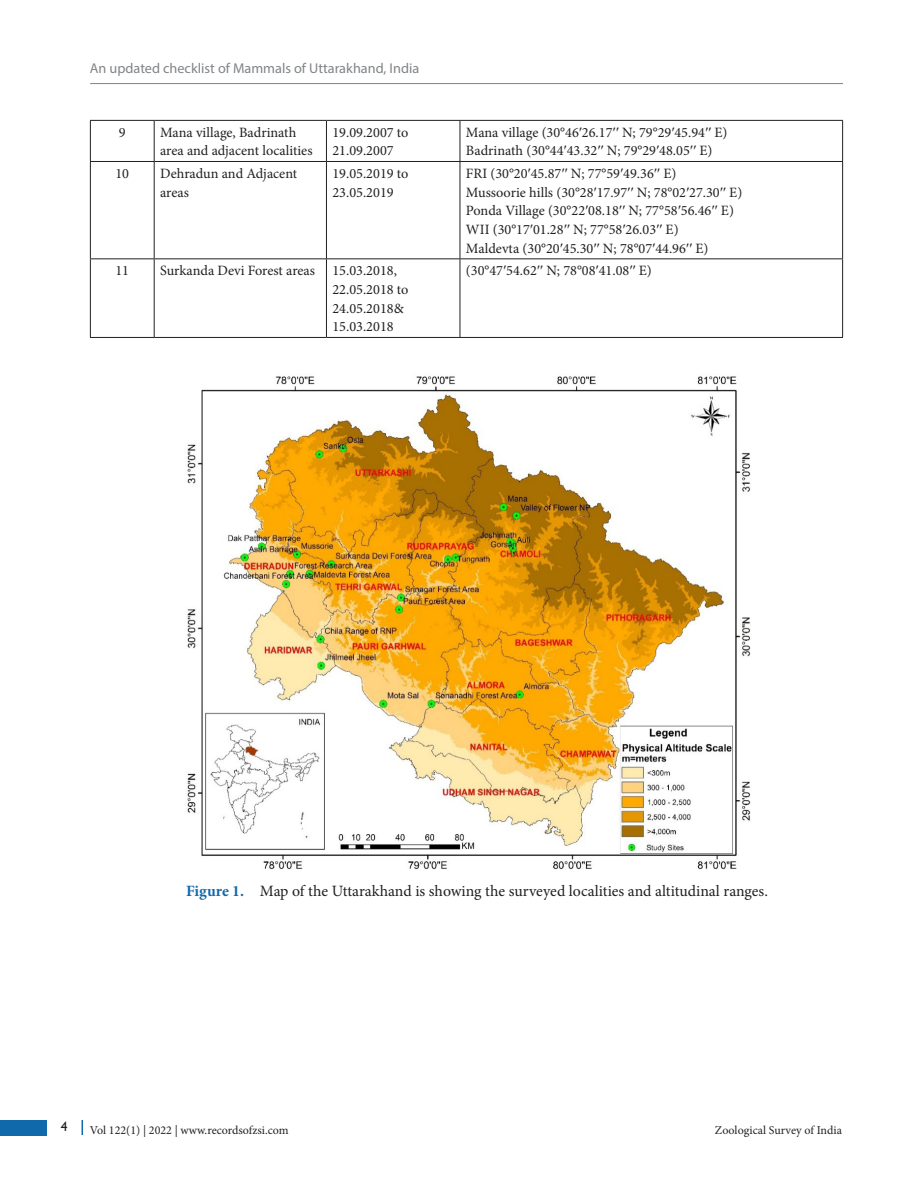
<style>
.page{position:relative;width:918px;height:1188px;background:#fff}
.page>*{position:absolute;margin:0;border:0;box-sizing:border-box;transform-origin:0 0}
.FigureTitle{font:15.75px "Minion Pro";letter-spacing:-.005em;color:#231f20}
.Table_Text{font:14.25px/18.8px "Minion Pro";color:#231f20}
.t1{font:14.25px "Myriad Pro";color:#818487}
.t2{font:13.5px "Gill Sans";color:#231f20}
.t3{font:12px "Minion Pro";color:#231f20}
.s1{font-family:"Times New Roman"}
.s2{font-weight:700;color:#0f69ab}
</style>
<div class="page">
<div style="left:0;top:1120px;width:47px;height:15px;background:#0f69ab"></div>
<svg style="left:82px;top:1120px;width:1px;height:15px"></svg>
<hr style="left:90px;top:83px;width:753px;height:1px;background:#818487">
<hr style="left:90px;top:120px;width:64px;height:1px;background:#231f20">
<hr style="left:90px;top:121px;width:1px;height:40px;background:#231f20">
<hr style="left:154px;top:120px;width:172px;height:1px;background:#231f20">
<hr style="left:154px;top:121px;width:1px;height:40px;background:#231f20">
<hr style="left:326px;top:120px;width:134px;height:1px;background:#231f20">
<hr style="left:326px;top:121px;width:1px;height:40px;background:#231f20">
<hr style="left:460px;top:120px;width:383px;height:1px;background:#231f20">
<hr style="left:460px;top:121px;width:1px;height:40px;background:#231f20">
<hr style="left:842px;top:121px;width:1px;height:40px;background:#231f20">
<hr style="left:90px;top:161px;width:64px;height:1px;background:#231f20">
<hr style="left:90px;top:162px;width:1px;height:96px;background:#231f20">
<hr style="left:154px;top:161px;width:172px;height:1px;background:#231f20">
<hr style="left:154px;top:162px;width:1px;height:96px;background:#231f20">
<hr style="left:326px;top:161px;width:134px;height:1px;background:#231f20">
<hr style="left:326px;top:162px;width:1px;height:96px;background:#231f20">
<hr style="left:460px;top:161px;width:383px;height:1px;background:#231f20">
<hr style="left:460px;top:162px;width:1px;height:96px;background:#231f20">
<hr style="left:842px;top:162px;width:1px;height:96px;background:#231f20">
<hr style="left:90px;top:258px;width:64px;height:1px;background:#231f20">
<hr style="left:90px;top:259px;width:1px;height:78px;background:#231f20">
<hr style="left:154px;top:258px;width:172px;height:1px;background:#231f20">
<hr style="left:154px;top:259px;width:1px;height:78px;background:#231f20">
<hr style="left:326px;top:258px;width:134px;height:1px;background:#231f20">
<hr style="left:326px;top:259px;width:1px;height:78px;background:#231f20">
<hr style="left:460px;top:258px;width:383px;height:1px;background:#231f20">
<hr style="left:460px;top:259px;width:1px;height:78px;background:#231f20">
<hr style="left:842px;top:259px;width:1px;height:78px;background:#231f20">
<hr style="left:90px;top:337px;width:64px;height:1px;background:#231f20">
<hr style="left:154px;top:337px;width:172px;height:1px;background:#231f20">
<hr style="left:326px;top:337px;width:134px;height:1px;background:#231f20">
<hr style="left:460px;top:337px;width:383px;height:1px;background:#231f20">
<img style="left:187px;top:376px;width:564px;height:494px">
<p class="t1" style="left:90px;top:59px;width:331px">An updated checklist of Mammals of Uttarakhand, India</p>
<p class="Table_Text" style="left:119px;top:123px;width:8px">9</p>
<p class="Table_Text" style="left:160px;top:123px;width:154px">Mana village, Badrinath area and adjacent localities</p>
<p class="Table_Text" style="left:332px;top:123px;width:77px">19.09.2007 to<br>21.09.2007</p>
<p class="Table_Text" style="left:466px;top:123px;width:263px">Mana village (30°46<span class="s1">′</span>26.17<span class="s1">′′</span> N; 79°29<span class="s1">′</span>45.94<span class="s1">′′</span> E)</p>
<p class="Table_Text" style="left:466px;top:142px;width:248px">Badrinath (30°44<span class="s1">′</span>43.32<span class="s1">′′</span> N; 79°29<span class="s1">′</span>48.05<span class="s1">′′</span> E)</p>
<p class="Table_Text" style="left:115px;top:164px;width:15px">10</p>
<p class="Table_Text" style="left:160px;top:164px;width:139px">Dehradun and Adjacent areas</p>
<p class="Table_Text" style="left:332px;top:164px;width:77px">19.05.2019 to<br>23.05.2019</p>
<p class="Table_Text" style="left:466px;top:164px;width:212px">FRI (30°20<span class="s1">′</span>45.87<span class="s1">′′</span> N; 77°59<span class="s1">′</span>49.36<span class="s1">′′</span> E)</p>
<p class="Table_Text" style="left:466px;top:183px;width:278px">Mussoorie hills (30°28<span class="s1">′</span>17.97<span class="s1">′′</span> N; 78°02<span class="s1">′</span>27.30<span class="s1">′′</span> E)</p>
<p class="Table_Text" style="left:466px;top:201px;width:269px">Ponda Village (30°22<span class="s1">′</span>08.18<span class="s1">′′</span> N; 77°58<span class="s1">′</span>56.46<span class="s1">′′</span> E)</p>
<p class="Table_Text" style="left:466px;top:220px;width:214px">WII (30°17<span class="s1">′</span>01.28<span class="s1">′′</span> N; 77°58<span class="s1">′</span>26.03<span class="s1">′′</span> E)</p>
<p class="Table_Text" style="left:466px;top:239px;width:244px">Maldevta (30°20<span class="s1">′</span>45.30<span class="s1">′′</span> N; 78°07<span class="s1">′</span>44.96<span class="s1">′′</span> E)</p>
<p class="Table_Text" style="left:115px;top:261px;width:15px">11</p>
<p class="Table_Text" style="left:160px;top:261px;width:156px">Surkanda Devi Forest areas</p>
<p class="Table_Text" style="left:332px;top:261px;width:66px">15.03.2018,</p>
<p class="Table_Text" style="left:332px;top:280px;width:77px">22.05.2018 to<br>24.05.2018&amp;<br>15.03.2018</p>
<p class="Table_Text" style="left:466px;top:261px;width:187px">(30°47<span class="s1">′</span>54.62<span class="s1">′′</span> N; 78°08<span class="s1">′</span>41.08<span class="s1">′′</span> E)</p>
<p class="FigureTitle" style="left:186px;top:880px;width:583px"><span class="s2">Figure 1.</span> Map of the Uttarakhand is showing the surveyed localities and altitudinal ranges.</p>
<p class="t2" style="left:61px;top:1119px;width:8px">4</p>
<p class="t3" style="left:90px;top:1122px;width:200px">Vol 122(1) | 2022 | www.recordsofzsi.com</p>
<p class="t3" style="left:715px;top:1122px;width:129px">Zoological Survey of India</p>
</div>
